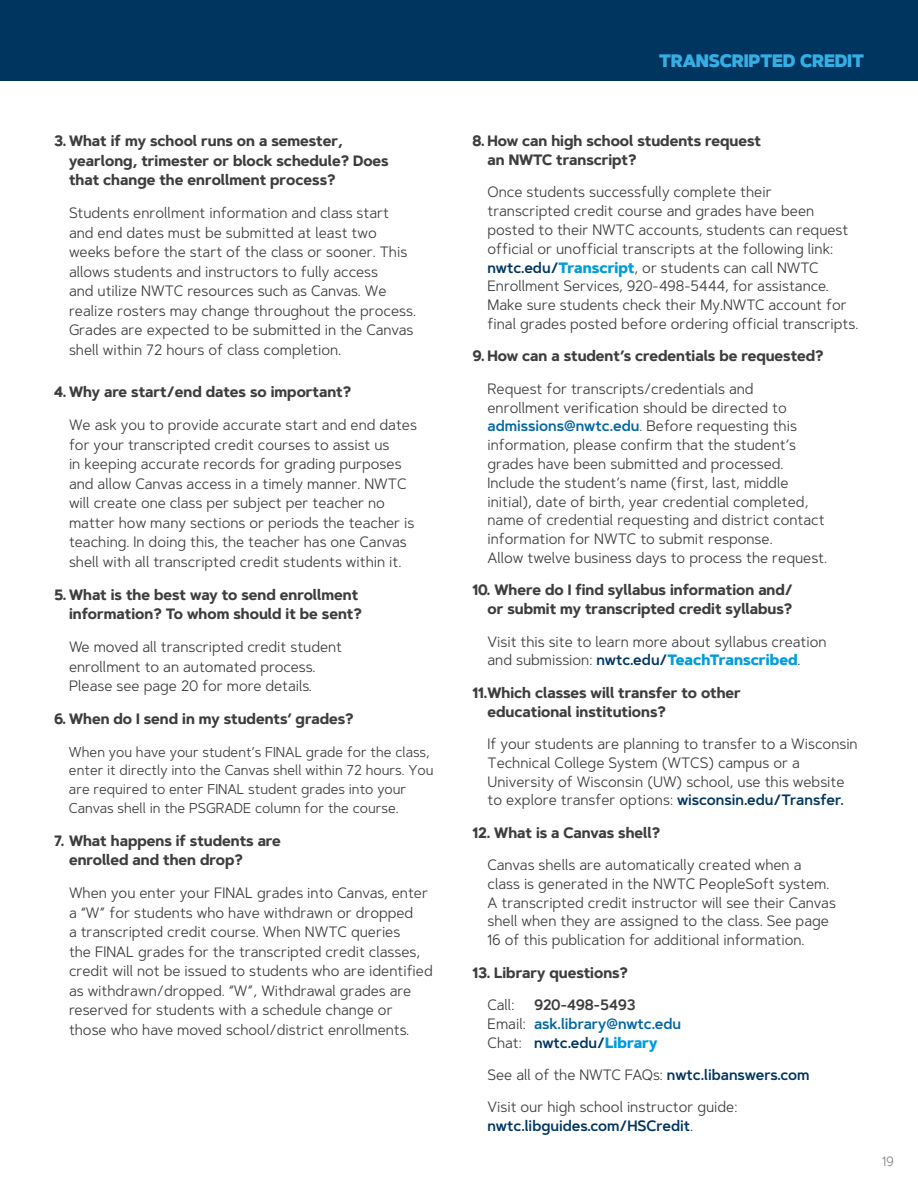
<style>
.page{position:relative;width:918px;height:1188px;background:#fff}
.page>*{position:absolute;margin:0;border:0;box-sizing:border-box;transform-origin:0 0}
.t1{font:900 18px "Artegra Sans";letter-spacing:-.01em;color:#35aee3;scale:.95 1}
.t2{font:15px/19.5px "Artegra Sans";color:#3e3e3f;scale:.95 1}
.t3{font:700 15px/19.5px "Artegra Sans";color:#3e3e3f;scale:.95 1}
.t4{font:600 15px/18.8px "Artegra Sans";color:#0066a5;scale:.95 1}
.t5{font:600 15px "Artegra Sans";color:#003560;scale:.95 1}
.t6{font:14.25px/18.8px "Artegra Sans";color:#3e3e3f;scale:.95 1}
.t7{font:13.5px "Artegra Sans";color:#868a8e;scale:.95 1}
.s1{font-weight:600;color:#003560}
.s2{font-weight:800;color:#009cdc}
.s3{font-weight:600;color:#0066a5}
.s4{font-weight:600}
.s5{color:#3e3e3f}
.s6{font-weight:400;color:#3e3e3f}
.s7{color:#003560}
</style>
<div class="page">
<div style="left:0;top:0;width:918px;height:81px;background:#003560"></div>
<p class="t3" style="left:69px;top:131px;width:338px;text-indent:-15px">3. What if my school runs on a semester, yearlong, trimester or block schedule? Does that change the enrollment process?</p>
<p class="t2" style="left:69px;top:203px;width:367px">Students enrollment information and class start and end dates must be submitted at least two weeks before the start of the class or sooner. This allows students and instructors to fully access<br>and utilize NWTC resources such as Canvas. We realize rosters may change throughout the process.<br>Grades are expected to be submitted in the Canvas shell within 72 hours of class completion.</p>
<p class="t3" style="left:54px;top:383px;width:314px">4. Why are start/end dates so important?</p>
<p class="t2" style="left:69px;top:415px;width:368px">We ask you to provide accurate start and end dates for your transcripted credit courses to assist us<br>in keeping accurate records for grading purposes and allow Canvas access in a timely manner. NWTC will create one class per subject per teacher no matter how many sections or periods the teacher is teaching. In doing this, the teacher has one Canvas shell with all transcripted credit students within it.</p>
<p class="t3" style="left:54px;top:585px;width:325px;text-align:right">5. What is the best way to send enrollment information? To whom should it be sent?</p>
<p class="t2" style="left:69px;top:637px;width:289px">We moved all transcripted credit student enrollment to an automated process.<br>Please see page 20 for more details.</p>
<p class="t3" style="left:54px;top:710px;width:317px">6. When do I send in my students’ grades?</p>
<p class="t6" style="left:69px;top:742px;width:385px">When you have your student’s FINAL grade for the class, enter it directly into the Canvas shell within 72 hours. You are required to enter FINAL student grades into your Canvas shell in the PSGRADE column for the course.</p>
<p class="t3" style="left:69px;top:831px;width:225px;text-indent:-15px">7. What happens if students are enrolled and then drop?</p>
<p class="t2" style="left:69px;top:883px;width:384px">When you enter your FINAL grades into Canvas, enter a “W” for students who have withdrawn or dropped<br>a transcripted credit course. When NWTC queries<br>the FINAL grades for the transcripted credit classes, credit will not be issued to students who are identified as withdrawn/dropped. “W”, Withdrawal grades are reserved for students with a schedule change or those who have moved school/district enrollments.</p>
<p class="t1" style="left:659px;top:47px;width:217px">TRANSCRIPTED CREDIT</p>
<p class="t3" style="left:488px;top:132px;width:289px;line-height:18.8px;text-indent:-15px">8. How can high school students request an NWTC transcript?</p>
<p class="t2" style="left:488px;top:182px;width:392px;line-height:18.9px">Once students successfully complete their<br>transcripted credit course and grades have been posted to their NWTC accounts, students can request official or unofficial transcripts at the following link: <span class="s1">nwtc.edu/</span><span class="s2">Transcript</span>, or students can call NWTC Enrollment Services, 920-498-5444, for assistance.<br>Make sure students check their My.NWTC account for final grades posted before ordering official transcripts.</p>
<p class="t3" style="left:473px;top:347px;width:371px">9. How can a student’s credentials be requested?</p>
<p class="t2" style="left:488px;top:379px;width:359px;line-height:18.8px">Request for transcripts/credentials and enrollment verification should be directed to <span class="s3">admissions@nwtc.edu</span>. Before requesting this information, please confirm that the student’s grades have been submitted and processed.<br>Include the student’s name (first, last, middle initial), date of birth, year credential completed, name of credential requesting and district contact information for NWTC to submit response.<br>Allow twelve business days to process the request.</p>
<p class="t3" style="left:473px;top:581px;width:339px;line-height:18.8px;text-align:right">10. Where do I find syllabus information and/ or submit my transcripted credit syllabus?</p>
<p class="t2" style="left:488px;top:632px;width:358px;line-height:18.9px">Visit this site to learn more about syllabus creation and submission: <span class="s1">nwtc.edu/</span><span class="s2">TeachTranscribed</span>.</p>
<p class="t3" style="left:488px;top:683px;width:268px;line-height:18.8px;text-indent:-15px">11.Which classes will transfer to other educational institutions?</p>
<p class="t2" style="left:488px;top:734px;width:391px;line-height:18.8px">If your students are planning to transfer to a Wisconsin Technical College System (WTCS) campus or a University of Wisconsin (UW) school, use this website to explore transfer options: <span class="s1">wisconsin.edu/Transfer</span><span class="s4">.</span></p>
<p class="t3" style="left:473px;top:823px;width:199px">12. What is a Canvas shell?</p>
<p class="t2" style="left:488px;top:855px;width:368px;line-height:18.9px">Canvas shells are automatically created when a class is generated in the NWTC PeopleSoft system.<br>A transcripted credit instructor will see their Canvas shell when they are assigned to the class. See page 16 of this publication for additional information.</p>
<p class="t3" style="left:473px;top:963px;width:165px">13. Library questions?</p>
<p class="t2" style="left:488px;top:995px;width:30px">Call:</p>
<p class="t4" style="left:488px;top:995px;width:205px;text-indent:46px"><span class="s5">920-498-5493<br></span><span class="s6">Email:</span> ask.library@nwtc.edu<br><span class="s6">Chat:</span> <span class="s7">nwtc.edu/</span><span class="s2">Library</span></p>
<p class="t2" style="left:488px;top:1058px;width:340px;line-height:32.2px">See all of the NWTC FAQs: <span class="s1">nwtc.libanswers.com<br></span>Visit our high school instructor guide:</p>
<p class="t5" style="left:488px;top:1115px;width:218px">nwtc.libguides.com/HSCredit<span class="s6">.</span></p>
<p class="t7" style="left:882px;top:1152px;width:14px">19</p>
</div>
